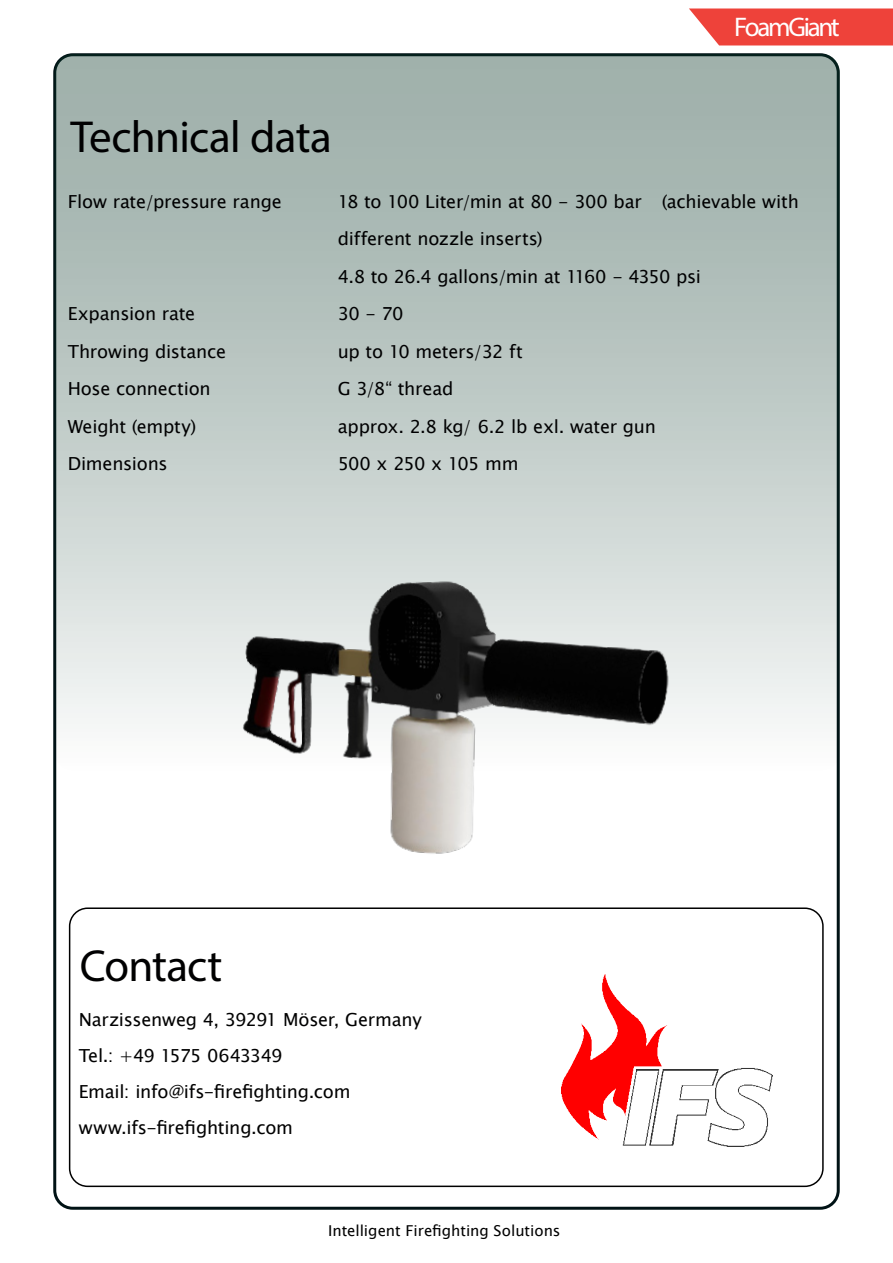
<style>
.page{position:relative;width:893px;height:1263px;background:#fff}
.page>*{position:absolute;margin:0;border:0;box-sizing:border-box;transform-origin:0 0}
.t1{font:45px "Myriad Pro";letter-spacing:-.015em;color:#000001}
.t2{font:27px "Myriad Pro";letter-spacing:-.09em;color:#fff}
.t3{font:18px/37.5px "Lucida Sans Unicode";letter-spacing:-.015em;color:#000001}
.t4{font:18px "Lucida Sans Unicode";letter-spacing:-.055em;color:#000001}
.t5{font:18px "Lucida Sans Unicode";letter-spacing:-.045em;color:#000001}
.t6{font:15px "Lucida Sans Unicode";letter-spacing:-.005em;color:#000001}
</style>
<div class="page">
<svg style="left:689px;top:9px;width:204px;height:36px;background:#ef4f48"></svg>
<div style="left:55px;top:54px;width:785px;height:717px;background:linear-gradient(to bottom,#94a7a1,#f3f5f5);border-radius:18px"></div>
<img style="left:561px;top:974px;width:211px;height:173px">
<img style="left:162px;top:511px;width:553px;height:343px">
<div style="left:69px;top:907px;width:755px;height:280px;border:2px solid #000;border-radius:18px"></div>
<p class="t1" style="left:71px;top:110px;width:263px">Technical data</p>
<p class="t2" style="left:734px;top:11px;width:107px">FoamGiant</p>
<p class="t3" style="left:68px;top:182px;width:216px">Flow rate/pressure range</p>
<p class="t3" style="left:338px;top:182px;width:463px">18 to 100 Liter/min at 80 - 300 bar (achievable with different nozzle inserts)</p>
<p class="t3" style="left:338px;top:257px;width:365px">4.8 to 26.4 gallons/min at 1160 - 4350 psi</p>
<p class="t3" style="left:68px;top:295px;width:129px">Expansion rate</p>
<p class="t3" style="left:338px;top:295px;width:67px">30 - 70</p>
<p class="t3" style="left:68px;top:332px;width:160px">Throwing distance</p>
<p class="t3" style="left:338px;top:332px;width:187px">up to 10 meters/32 ft</p>
<p class="t3" style="left:68px;top:370px;width:145px">Hose connection</p>
<p class="t3" style="left:338px;top:370px;width:117px">G 3/8“ thread</p>
<p class="t3" style="left:68px;top:407px;width:130px">Weight (empty)</p>
<p class="t3" style="left:338px;top:407px;width:320px">approx. 2.8 kg/ 6.2 lb exl. water gun</p>
<p class="t3" style="left:68px;top:445px;width:102px">Dimensions</p>
<p class="t5" style="left:338px;top:449px;width:182px">500 x 250 x 105 mm</p>
<p class="t1" style="left:80px;top:938px;width:144px">Contact</p>
<p class="t3" style="left:79px;top:1001px;width:345px">Narzissenweg 4, 39291 Möser, Germany</p>
<p class="t4" style="left:79px;top:1041px;width:205px">Tel.: +49 1575 0643349</p>
<p class="t3" style="left:79px;top:1073px;width:273px">Email: info@ifs-firefighting.com</p>
<p class="t3" style="left:79px;top:1109px;width:216px">www.ifs-firefighting.com</p>
<p class="t6" style="left:328px;top:1219px;width:234px">Intelligent Firefighting Solutions</p>
</div>
